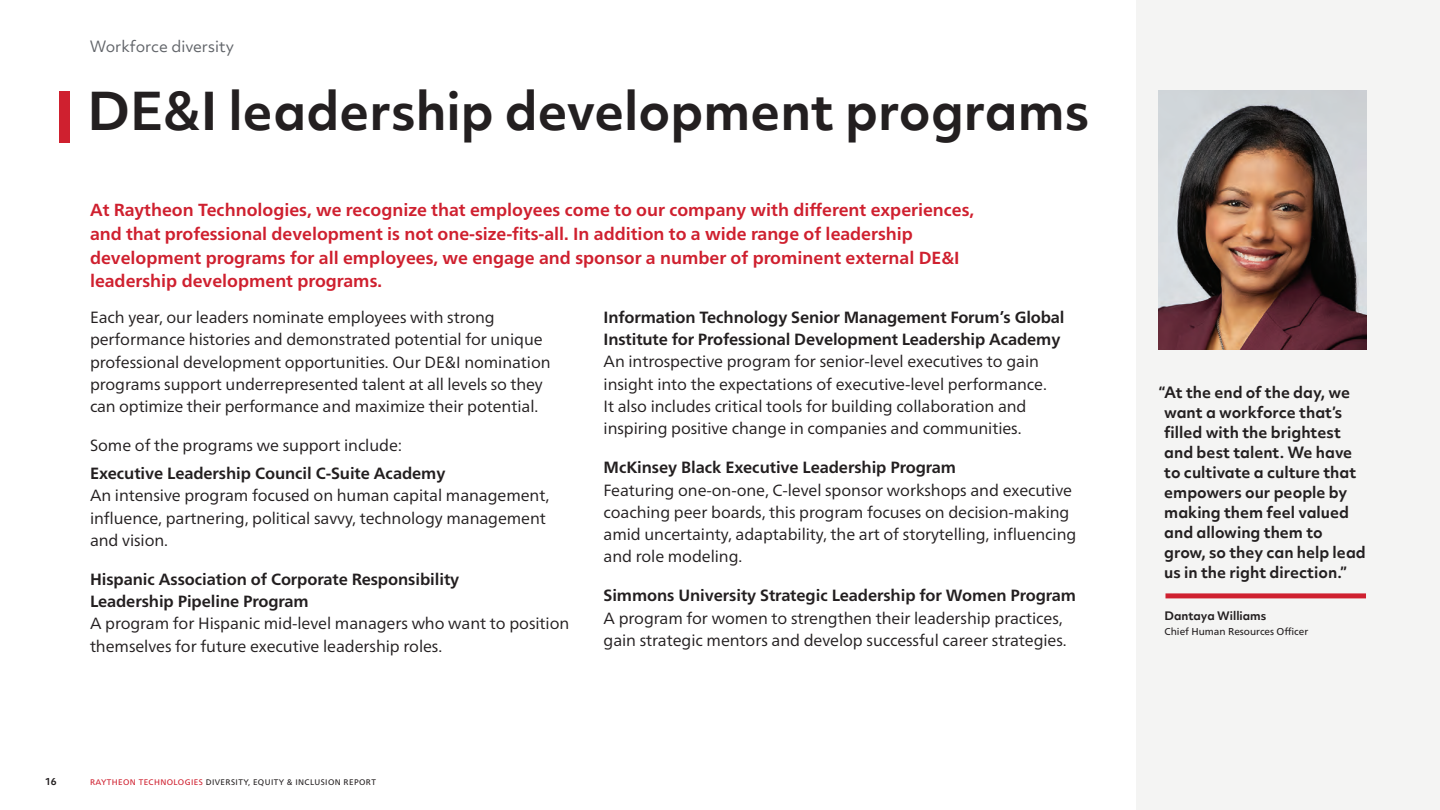
<style>
.page{position:relative;width:1440px;height:810px;background:#fff}
.page>*{position:absolute;margin:0;border:0;box-sizing:border-box;transform-origin:0 0}
.t1{font:700 50px "Objektiv Mk 2";color:#231f20}
.t2{font:700 17.5px/23.8px "Neue Frutiger World";color:#cf202f}
.t3{font:16.25px/22.2px "Neue Frutiger World";letter-spacing:-.005em;color:#231f20}
.t4{font:700 16.25px/22.2px "Neue Frutiger World";letter-spacing:-.005em;color:#231f20}
.t5{font:700 15px/20px "Objektiv Mk 2";color:#231f20}
.t6{font:15px "Objektiv Mk 2";color:#62656a}
.t7{font:700 11.25px "Objektiv Mk 2";color:#231f20}
.t8{font:10px "Neue Frutiger World";color:#231f20}
.t9{font:700 9.38px "Objektiv Mk 2";color:#231f20}
.t10{font:8.12px "Neue Frutiger World";letter-spacing:.05em;color:#231f20}
.s1{color:#cf202f}
</style>
<div class="page">
<div style="left:60px;top:92px;width:10px;height:51px;background:#cf202f"></div>
<div style="left:1136px;top:0;width:304px;height:810px;background:#f4f4f3"></div>
<div style="left:1166px;top:593px;width:200px;height:5px;background:#cf202f"></div>
<img style="left:1159px;top:90px;width:207px;height:259px">
<p class="t6" style="left:90px;top:36px;width:146px">Workforce diversity</p>
<h1 class="t1" style="left:88px;top:76px;width:1003px">DE&amp;I leadership development programs</h1>
<p class="t2" style="left:90px;top:198px;width:886px">At Raytheon Technologies, we recognize that employees come to our company with different experiences, and that professional development is not one-size-fits-all. In addition to a wide range of leadership development programs for all employees, we engage and sponsor a number of prominent external DE&amp;I leadership development programs.</p>
<p class="t3" style="left:90px;top:306px;width:462px">Each year, our leaders nominate employees with strong performance histories and demonstrated potential for unique professional development opportunities. Our DE&amp;I nomination programs support underrepresented talent at all levels so they can optimize their performance and maximize their potential.</p>
<p class="t3" style="left:90px;top:435px;width:314px">Some of the programs we support include:</p>
<p class="t4" style="left:90px;top:462px;width:357px">Executive Leadership Council C-Suite Academy</p>
<p class="t3" style="left:90px;top:485px;width:461px">An intensive program focused on human capital management, influence, partnering, political savvy, technology management and vision.</p>
<p class="t4" style="left:90px;top:568px;width:371px">Hispanic Association of Corporate Responsibility<br>Leadership Pipeline Program</p>
<p class="t3" style="left:90px;top:613px;width:481px">A program for Hispanic mid-level managers who want to position themselves for future executive leadership roles.</p>
<p class="t4" style="left:604px;top:306px;width:463px">Information Technology Senior Management Forum’s Global<br>Institute for Professional Development Leadership Academy</p>
<p class="t3" style="left:604px;top:351px;width:445px">An introspective program for senior-level executives to gain insight into the expectations of executive-level performance.<br>It also includes critical tools for building collaboration and inspiring positive change in companies and communities.</p>
<p class="t4" style="left:604px;top:456px;width:354px">McKinsey Black Executive Leadership Program</p>
<p class="t3" style="left:604px;top:479px;width:474px">Featuring one-on-one, C-level sponsor workshops and executive coaching peer boards, this program focuses on decision-making amid uncertainty, adaptability, the art of storytelling, influencing and role modeling.</p>
<p class="t4" style="left:604px;top:584px;width:474px">Simmons University Strategic Leadership for Women Program</p>
<p class="t3" style="left:604px;top:607px;width:465px">A program for women to strengthen their leadership practices, gain strategic mentors and develop successful career strategies.</p>
<p class="t9" style="left:45px;top:775px;width:13px">16</p>
<p class="t10" style="left:90px;top:776px;width:287px"><span class="s1">RAYTHEON TECHNOLOGIES</span> DIVERSITY, EQUITY &amp; INCLUSION REPORT</p>
<p class="t5" style="left:1164px;top:382px;width:203px;text-indent:-6px">“At the end of the day, we want a workforce that’s filled with the brightest and best talent. We have to cultivate a culture that empowers our people by making them feel valued and allowing them to grow, so they can help lead us in the right direction.”</p>
<p class="t7" style="left:1165px;top:608px;width:103px">Dantaya Williams</p>
<p class="t8" style="left:1165px;top:624px;width:145px">Chief Human Resources Officer</p>
</div>
